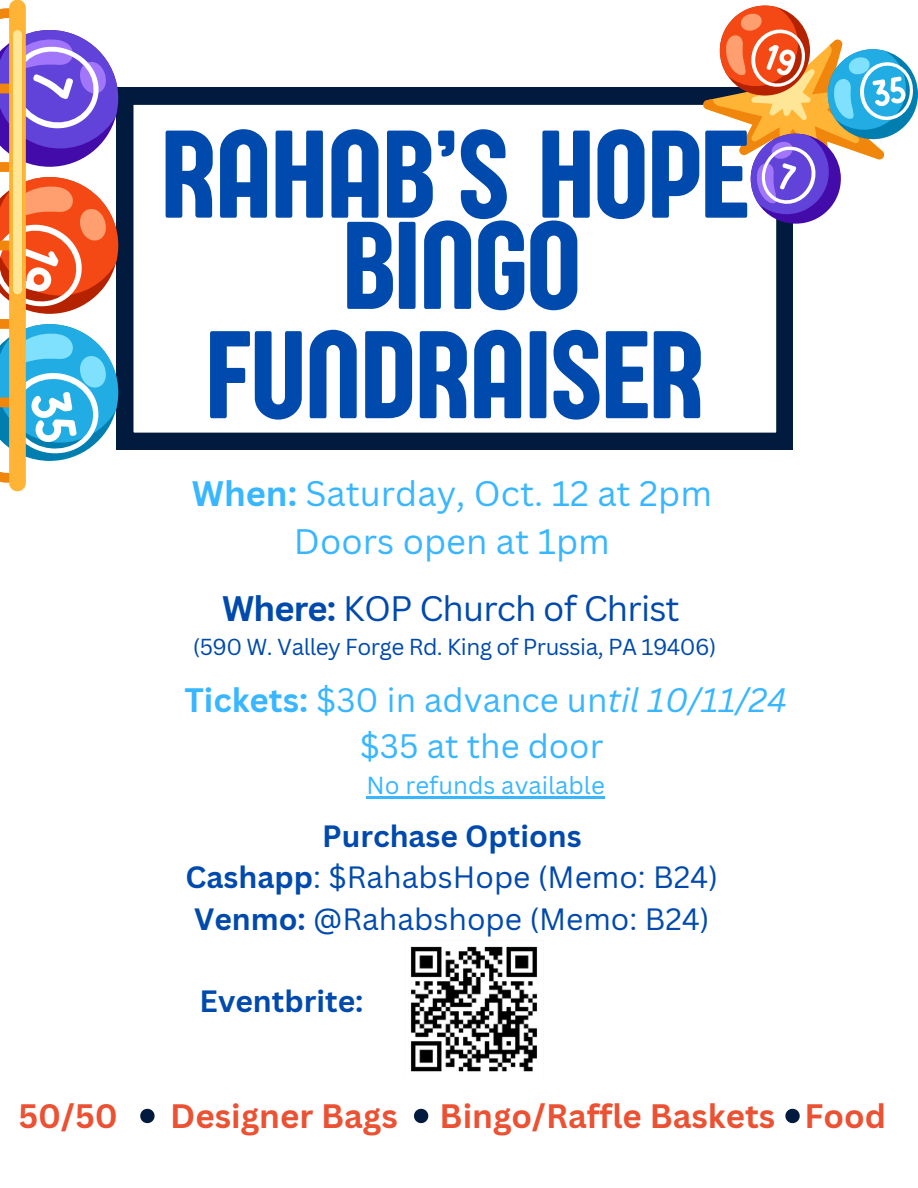
<style>
.page{position:relative;width:918px;height:1188px;background:#fff}
.page>*{position:absolute;margin:0;border:0;box-sizing:border-box;transform-origin:0 0}
.t1{font:128.85px "Sugo Pro Display";color:#004aad}
.t2{font:34.5px/47.2px "Canva Sans";color:#38b6ff;text-align:center}
.t3{font:34.5px "Canva Sans";letter-spacing:-.025em;color:#004aad}
.t4{font:33px "Canva Sans";color:#38b6ff}
.t5{font:700 33px "Canva Sans";color:#eb5133}
.t6{font:30px/41.7px "Canva Sans";color:#004aad;text-align:center}
.t7{font:700 30px "Canva Sans";color:#004aad}
.t8{font:24px "Canva Sans";color:#38b6ff}
.t9{font:22.5px "Canva Sans";letter-spacing:-.025em;color:#004aad}
.s1{font-weight:700}
.s2{font-style:italic}
</style>
<div class="page">
<svg style="left:118px;top:88px;width:675px;height:361px"></svg>
<svg style="left:702px;top:6px;width:216px;height:218px"></svg>
<svg style="left:0;top:8px;width:118px;height:475px"></svg>
<div style="left:9px;top:0;width:17px;height:491px;background:#ffb436;border-radius:8px"></div>
<div style="left:13px;top:30px;width:9px;height:264px;background:#ffe697;border-radius:4px"></div>
<svg style="left:140px;top:1109px;width:15px;height:14px"></svg>
<svg style="left:414px;top:1109px;width:14px;height:14px"></svg>
<svg style="left:785px;top:1109px;width:15px;height:14px"></svg>
<img style="left:411px;top:946px;width:127px;height:126px">
<hr style="left:367px;top:796px;width:238px;height:2px;background:#38b6ff">
<h4 class="t1" style="left:161px;top:100px;width:589px">RAHAB’S HOPE</h4>
<h1 class="t1" style="left:343px;top:191px;width:239px">BINGO</h1>
<h1 class="t1" style="left:206px;top:301px;width:500px">FUNDRAISER</h1>
<h5 class="t2" style="left:192px;top:469px;width:522px"><span class="s1">When:</span> Saturday, Oct. 12 at 2pm<br>Doors open at 1pm</h5>
<h1 class="t3" style="left:222px;top:585px;width:459px"><span class="s1">Where:</span> KOP Church of Christ</h1>
<h3 class="t9" style="left:193px;top:631px;width:525px">(590 W. Valley Forge Rd. King of Prussia, PA 19406)</h3>
<p class="t4" style="left:184px;top:676px;width:604px"><span class="s1">Tickets:</span> $30 in advance un<span class="s2">til 10/11/24</span></p>
<p class="t4" style="left:360px;top:722px;width:245px">$35 at the door</p>
<p class="t8" style="left:367px;top:768px;width:240px">No refunds available</p>
<p class="t6" style="left:186px;top:814px;width:534px"><span class="s1">Purchase Options<br>Cashapp</span>: $RahabsHope (Memo: B24)<br><span class="s1">Venmo:</span> @Rahabshope (Memo: B24)</p>
<p class="t7" style="left:200px;top:980px;width:165px">Eventbrite:</p>
<p class="t5" style="left:18px;top:1093px;width:101px">50/50</p>
<p class="t5" style="left:170px;top:1093px;width:229px">Designer Bags</p>
<h2 class="t5" style="left:440px;top:1093px;width:337px">Bingo/Raffle Baskets</h2>
<p class="t5" style="left:804px;top:1093px;width:83px">Food</p>
</div>
